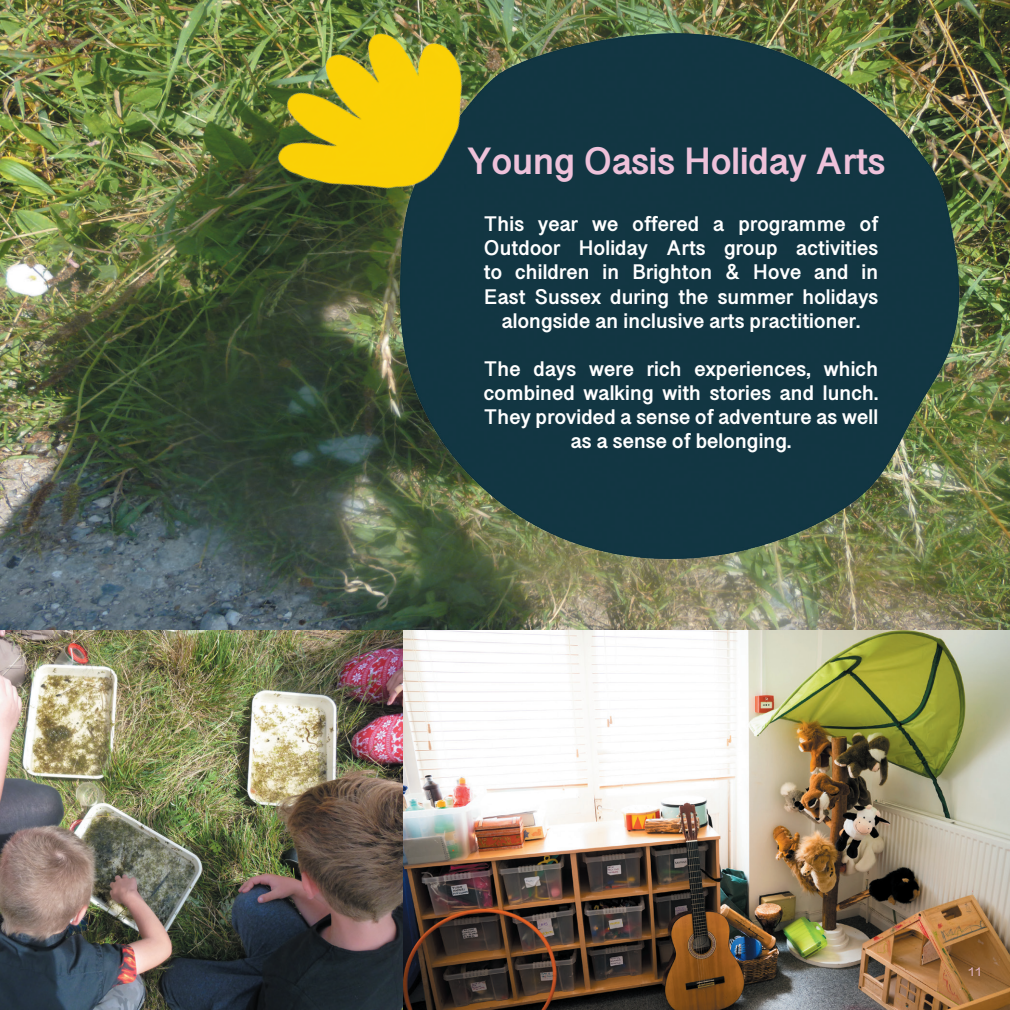
<style>
.page{position:relative;width:1010px;height:1010px;background:#fff}
.page>*{position:absolute;margin:0;border:0;box-sizing:border-box;transform-origin:0 0}
.Page_Title{font:700 36px "Telugu Sangam MN";color:#eec2da}
.Content{font:700 20px/24px "Telugu Sangam MN";letter-spacing:.01em;color:#fff;text-align:center}
.Page_Number{font:12px "Telugu Sangam MN";color:#eec2da}
</style>
<div class="page">
<img style="left:0;top:629px;width:403px;height:380px">
<img style="left:403px;top:629px;width:606px;height:380px">
<img style="left:0;top:0;width:1009px;height:629px">
<img style="left:364px;top:20px;width:633px;height:559px">
<img style="left:252px;top:0;width:244px;height:239px">
<p class="Page_Title" style="left:467px;top:140px;width:419px">Young Oasis Holiday Arts</p>
<p class="Content" style="left:483px;top:212px;width:395px">This year we offered a programme of Outdoor Holiday Arts group activities to children in Brighton &amp; Hove and in East Sussex during the summer holidays alongside an inclusive arts practitioner.</p>
<p class="Content" style="left:483px;top:356px;width:396px">The days were rich experiences, which combined walking with stories and lunch.<br>They provided a sense of adventure as well as a sense of belonging.</p>
<p class="Page_Number" style="left:967px;top:964px;width:16px">11</p>
</div>
